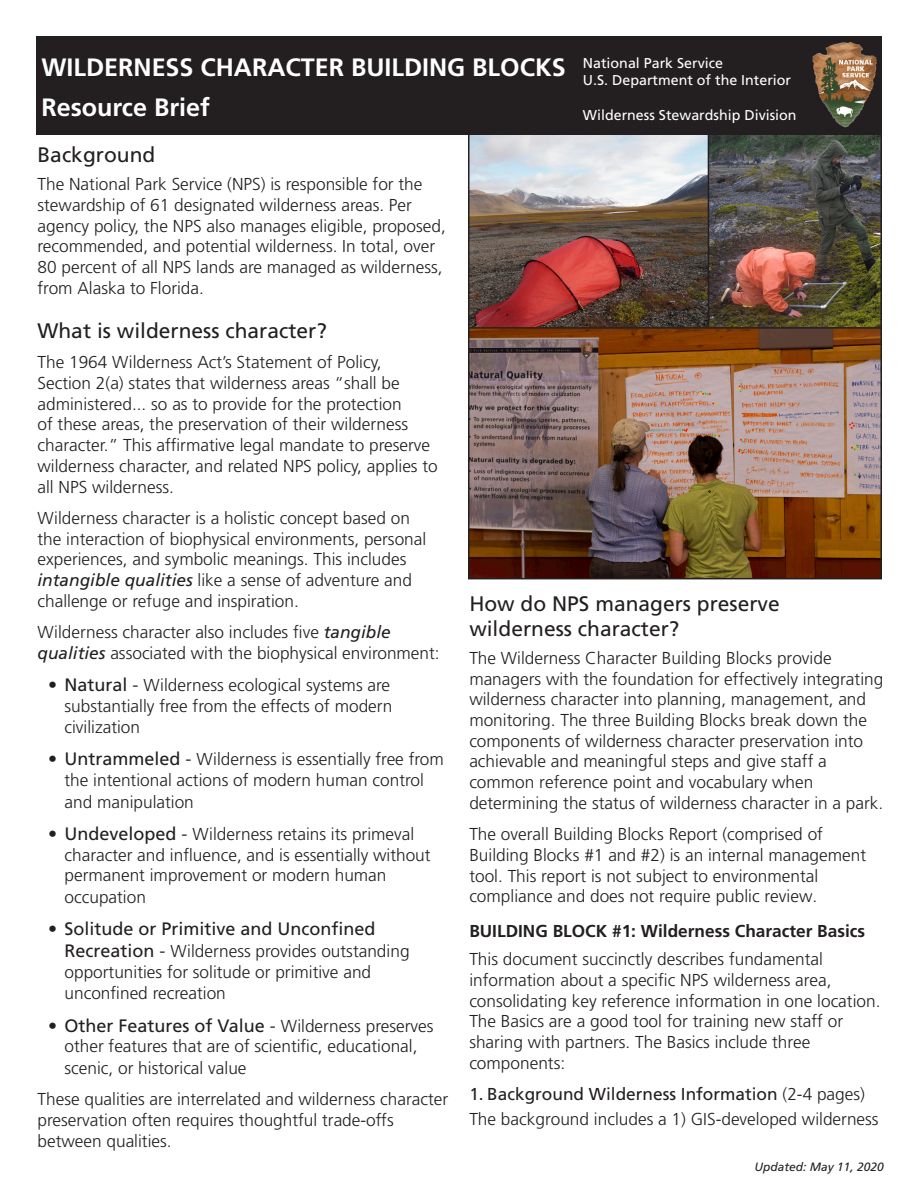
<style>
.page{position:relative;width:918px;height:1188px;background:#fff}
.page>*{position:absolute;margin:0;border:0;box-sizing:border-box;transform-origin:0 0}
.t1{font:700 25.2px "Frutiger LT Std";color:#fff}
.t2{font:21px/25.2px "Frutiger LT Std";color:#231f20}
.t3{font:18px "Frutiger LT Std";color:#231f20}
.t4{font:300 17.25px/20.7px "Frutiger LT Std";color:#231f20}
.t5{font:14.25px/17.1px "Frutiger LT Std";color:#fff}
.t6{font:italic 12px "Frutiger LT Std";color:#231f20}
.s1{font-weight:400;font-style:italic}
.s2{font-weight:400;font-size:18px}
.s3{font-size:18px}
.s4{font-weight:300}
.s5{font-weight:300;font-size:17.25px}
.s6{font-weight:700}
.s7{font-weight:400}
</style>
<div class="page">
<img style="left:709px;top:134px;width:170px;height:193px">
<img style="left:471px;top:134px;width:235px;height:193px">
<div style="left:468px;top:127px;width:241px;height:205px;border:2px solid #231f20"></div>
<div style="left:36px;top:36px;width:846px;height:98px;background:#231f20"></div>
<img style="left:813px;top:42px;width:45px;height:85px">
<img style="left:471px;top:330px;width:408px;height:246px">
<div style="left:468px;top:327px;width:414px;height:252px;border:2px solid #231f20"></div>
<h1 class="t1" style="left:41px;top:53px;width:526px">WILDERNESS CHARACTER BUILDING BLOCKS</h1>
<p class="t1" style="left:41px;top:93px;width:170px">Resource Brief</p>
<p class="t2" style="left:38px;top:142px;width:119px">Background</p>
<p class="t4" style="left:38px;top:174px;width:410px">The National Park Service (NPS) is responsible for the stewardship of 61 designated wilderness areas. Per agency policy, the NPS also manages eligible, proposed, recommended, and potential wilderness. In total, over 80 percent of all NPS lands are managed as wilderness, from Alaska to Florida.</p>
<p class="t2" style="left:38px;top:318px;width:291px">What is wilderness character?</p>
<p class="t5" style="left:583px;top:55px;width:210px">National Park Service<br>U.S. Department of the Interior</p>
<p class="t5" style="left:583px;top:106px;width:215px">Wilderness Stewardship Division</p>
<p class="t4" style="left:38px;top:352px;width:402px">The 1964 Wilderness Act’s Statement of Policy, Section 2(a) states that wilderness areas “shall be administered... so as to provide for the protection<br>of these areas, the preservation of their wilderness character.” This affirmative legal mandate to preserve wilderness character, and related NPS policy, applies to all NPS wilderness.</p>
<p class="t4" style="left:38px;top:508px;width:390px">Wilderness character is a holistic concept based on the interaction of biophysical environments, personal experiences, and symbolic meanings. This includes <span class="s1">intangible qualities</span> like a sense of adventure and challenge or refuge and inspiration.</p>
<p class="t4" style="left:38px;top:622px;width:404px">Wilderness character also includes five <span class="s1">tangible qualities</span> associated with the biophysical environment:</p>
<p class="t4" style="left:64px;top:675px;width:330px;text-indent:-16px"><span class="s2">• Natural</span> <span class="s3">-</span> Wilderness ecological systems are substantially free from the effects of modern civilization</p>
<p class="t4" style="left:64px;top:749px;width:381px;line-height:21.1px;text-indent:-16px"><span class="s2">• Untrammeled</span> <span class="s3">-</span> Wilderness is essentially free from the intentional actions of modern human control and manipulation</p>
<p class="t4" style="left:65px;top:824px;width:368px;text-indent:-17px"><span class="s2">• Undeveloped</span> <span class="s3">-</span> Wilderness retains its primeval character and influence, and is essentially without permanent improvement or modern human occupation</p>
<p class="t3" style="left:48px;top:919px;width:329px">• Solitude or Primitive and Unconfined</p>
<p class="t4" style="left:65px;top:941px;width:347px;line-height:21.1px"><span class="s2">Recreation</span> <span class="s3">-</span> Wilderness provides outstanding opportunities for solitude or primitive and unconfined recreation</p>
<p class="t3" style="left:48px;top:1015px;width:387px">• Other Features of Value <span class="s4">-</span> <span class="s5">Wilderness preserves</span></p>
<p class="t4" style="left:65px;top:1036px;width:355px;line-height:21.6px">other features that are of scientific, educational, scenic, or historical value</p>
<p class="t4" style="left:38px;top:1089px;width:412px">These qualities are interrelated and wilderness character preservation often requires thoughtful trade-offs between qualities.</p>
<p class="t2" style="left:469px;top:591px;width:312px">How do NPS managers preserve wilderness character?</p>
<p class="t4" style="left:469px;top:648px;width:416px">The Wilderness Character Building Blocks provide managers with the foundation for effectively integrating wilderness character into planning, management, and monitoring. The three Building Blocks break down the components of wilderness character preservation into achievable and meaningful steps and give staff a common reference point and vocabulary when determining the status of wilderness character in a park.</p>
<p class="t4" style="left:469px;top:824px;width:398px">The overall Building Blocks Report (comprised of Building Blocks #1 and #2) is an internal management tool. This report is not subject to environmental compliance and does not require public review.</p>
<p class="t4" style="left:469px;top:918px;width:397px;line-height:27.9px"><span class="s6">BUILDING BLOCK #1: Wilderness Character Basics<br></span>This document succinctly describes fundamental</p>
<p class="t4" style="left:469px;top:970px;width:413px">information about a specific NPS wilderness area, consolidating key reference information in one location.<br>The Basics are a good tool for training new staff or sharing with partners. The Basics include three components:</p>
<p class="t4" style="left:469px;top:1082px;width:411px;line-height:24.3px"><span class="s7">1. Background Wilderness Information</span> (2-4 pages)<br>The background includes a 1) GIS-developed wilderness</p>
<p class="t6" style="left:754px;top:1160px;width:131px">Updated: May 11, 2020</p>
</div>
